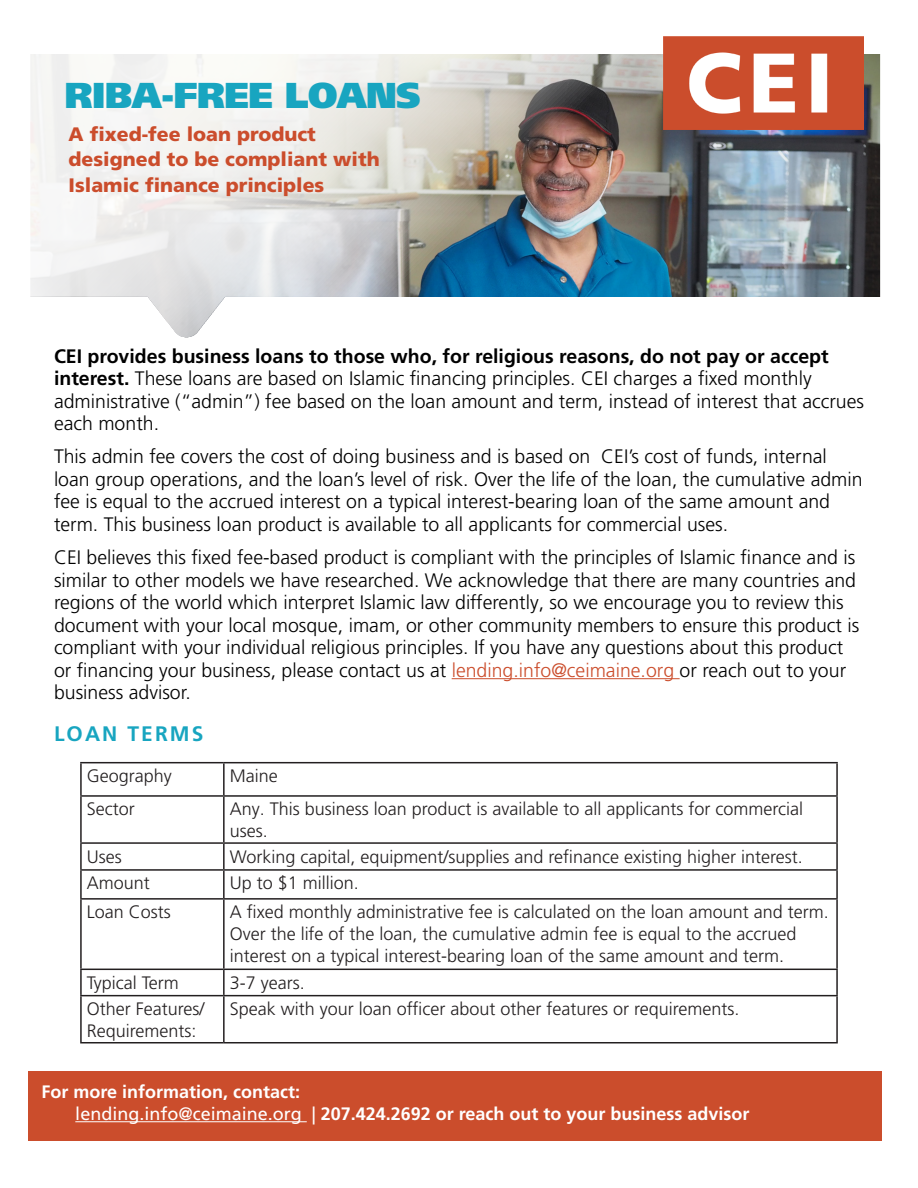
<style>
.page{position:relative;width:918px;height:1188px;background:#fff}
.page>*{position:absolute;margin:0;border:0;box-sizing:border-box;transform-origin:0 0}
.t1{font:900 36px "Frutiger LT Pro";letter-spacing:-.02em;color:#18a5c0}
.Header1{font:700 21px "Frutiger LT Pro";letter-spacing:.1em;color:#18a5c0}
.t2{font:300 19.5px/22.5px "Frutiger LT Pro";color:#000}
.t3{font:900 19.5px/25.5px "Frutiger LT Pro";color:#cb4d2c}
.t4{font:300 18px/21.6px "Frutiger LT Pro";color:#231f20}
.t5{font:700 18px "Frutiger LT Pro";color:#fff}
.s1{font-weight:700}
.s2{color:#cb4d2c}
.s3{font-weight:400}
</style>
<div class="page">
<hr style="left:452px;top:678px;width:228px;height:1px;background:#cb4d2c">
<div style="left:663px;top:37px;width:201px;height:16px;background:#cb4d2c"></div>
<img style="left:30px;top:53px;width:849px;height:285px">
<hr style="left:80px;top:762px;width:144px;height:1px;background:#231f20">
<hr style="left:80px;top:763px;width:2px;height:32px;background:#231f20">
<hr style="left:224px;top:762px;width:614px;height:1px;background:#231f20">
<hr style="left:223px;top:763px;width:2px;height:32px;background:#231f20">
<hr style="left:836px;top:763px;width:2px;height:32px;background:#231f20">
<hr style="left:80px;top:795px;width:144px;height:2px;background:#231f20">
<hr style="left:80px;top:797px;width:2px;height:45px;background:#231f20">
<hr style="left:224px;top:795px;width:614px;height:2px;background:#231f20">
<hr style="left:223px;top:797px;width:2px;height:45px;background:#231f20">
<hr style="left:836px;top:797px;width:2px;height:45px;background:#231f20">
<hr style="left:80px;top:842px;width:144px;height:2px;background:#231f20">
<hr style="left:80px;top:844px;width:2px;height:25px;background:#231f20">
<hr style="left:224px;top:842px;width:614px;height:2px;background:#231f20">
<hr style="left:223px;top:844px;width:2px;height:25px;background:#231f20">
<hr style="left:836px;top:844px;width:2px;height:25px;background:#231f20">
<hr style="left:80px;top:869px;width:144px;height:2px;background:#231f20">
<hr style="left:80px;top:871px;width:2px;height:27px;background:#231f20">
<hr style="left:224px;top:869px;width:614px;height:2px;background:#231f20">
<hr style="left:223px;top:871px;width:2px;height:27px;background:#231f20">
<hr style="left:836px;top:871px;width:2px;height:27px;background:#231f20">
<hr style="left:80px;top:898px;width:144px;height:2px;background:#231f20">
<hr style="left:80px;top:900px;width:2px;height:69px;background:#231f20">
<hr style="left:224px;top:898px;width:614px;height:2px;background:#231f20">
<hr style="left:223px;top:900px;width:2px;height:69px;background:#231f20">
<hr style="left:836px;top:900px;width:2px;height:69px;background:#231f20">
<hr style="left:80px;top:969px;width:144px;height:1px;background:#231f20">
<hr style="left:80px;top:970px;width:2px;height:25px;background:#231f20">
<hr style="left:224px;top:969px;width:614px;height:1px;background:#231f20">
<hr style="left:223px;top:970px;width:2px;height:25px;background:#231f20">
<hr style="left:836px;top:970px;width:2px;height:25px;background:#231f20">
<hr style="left:80px;top:995px;width:144px;height:1px;background:#231f20">
<hr style="left:80px;top:996px;width:2px;height:46px;background:#231f20">
<hr style="left:224px;top:995px;width:614px;height:1px;background:#231f20">
<hr style="left:223px;top:996px;width:2px;height:46px;background:#231f20">
<hr style="left:836px;top:996px;width:2px;height:46px;background:#231f20">
<hr style="left:80px;top:1042px;width:144px;height:1px;background:#231f20">
<hr style="left:224px;top:1042px;width:614px;height:1px;background:#231f20">
<div style="left:28px;top:1071px;width:853px;height:69px;background:#cb4d2c"></div>
<hr style="left:75px;top:1121px;width:232px;height:1px;background:#fff">
<p class="t1" style="left:65px;top:73px;width:357px">RIBA-FREE LOANS</p>
<p class="t3" style="left:69px;top:121px;width:313px">A fixed-fee loan product designed to be compliant with<br>Islamic finance principles</p>
<p class="t2" style="left:54px;top:345px;width:812px"><span class="s1">CEI provides business loans to those who, for religious reasons, do not pay or accept interest.</span> These loans are based on Islamic financing principles. CEI charges a fixed monthly administrative (“admin”) fee based on the loan amount and term, instead of interest that accrues each month.</p>
<p class="t2" style="left:54px;top:446px;width:810px">This admin fee covers the cost of doing business and is based on CEI’s cost of funds, internal loan group operations, and the loan’s level of risk. Over the life of the loan, the cumulative admin fee is equal to the accrued interest on a typical interest-bearing loan of the same amount and term. This business loan product is available to all applicants for commercial uses.</p>
<p class="t2" style="left:54px;top:546px;width:807px">CEI believes this fixed fee-based product is compliant with the principles of Islamic finance and is similar to other models we have researched. We acknowledge that there are many countries and regions of the world which interpret Islamic law differently, so we encourage you to review this document with your local mosque, imam, or other community members to ensure this product is compliant with your individual religious principles. If you have any questions about this product or financing your business, please contact us at <span class="s2">lending.info@ceimaine.org</span> or reach out to your business advisor.</p>
<p class="Header1" style="left:54px;top:721px;width:151px">LOAN TERMS</p>
<p class="t4" style="left:87px;top:765px;width:87px">Geography</p>
<p class="t4" style="left:230px;top:765px;width:50px">Maine</p>
<p class="t4" style="left:87px;top:799px;width:49px">Sector</p>
<p class="t4" style="left:230px;top:799px;width:575px">Any. This business loan product is available to all applicants for commercial uses.</p>
<p class="t4" style="left:87px;top:846px;width:37px">Uses</p>
<p class="t4" style="left:230px;top:846px;width:575px">Working capital, equipment/supplies and refinance existing higher interest.</p>
<p class="t4" style="left:87px;top:873px;width:65px">Amount</p>
<p class="t4" style="left:230px;top:873px;width:131px">Up to $1 million.</p>
<p class="t4" style="left:87px;top:901px;width:86px">Loan Costs</p>
<p class="t4" style="left:230px;top:901px;width:601px">A fixed monthly administrative fee is calculated on the loan amount and term.<br>Over the life of the loan, the cumulative admin fee is equal to the accrued interest on a typical interest-bearing loan of the same amount and term.</p>
<p class="t4" style="left:87px;top:972px;width:93px">Typical Term</p>
<p class="t4" style="left:230px;top:972px;width:77px">3-7 years.</p>
<p class="t4" style="left:87px;top:998px;width:119px">Other Features/<br>Requirements:</p>
<p class="t4" style="left:230px;top:998px;width:511px">Speak with your loan officer about other features or requirements.</p>
<p class="t5" style="left:42px;top:1082px;width:260px">For more information, contact:</p>
<p class="t5" style="left:75px;top:1103px;width:676px"><span class="s3">lending.info@ceimaine.org |</span> 207.424.2692 or reach out to your business advisor</p>
</div>
